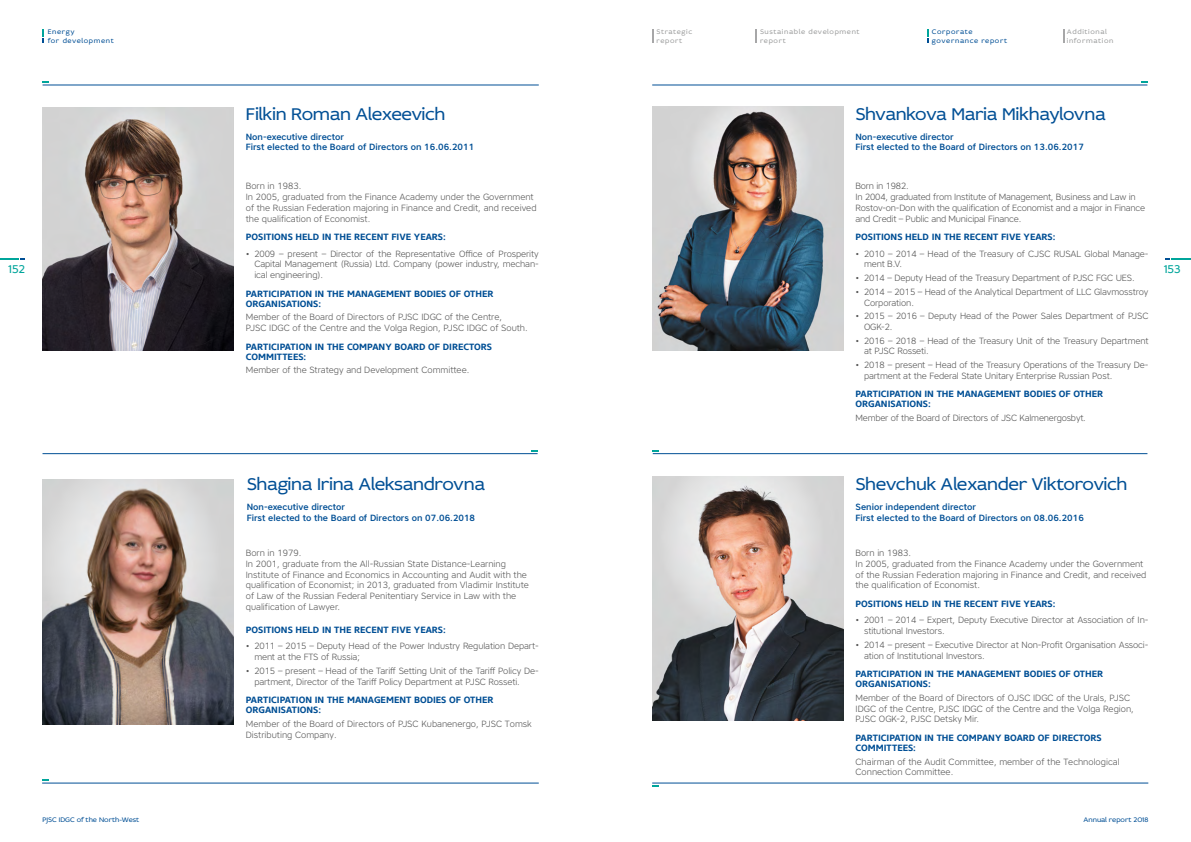
<style>
.page{position:relative;width:1191px;height:842px;background:#fff}
.page>*{position:absolute;margin:0;border:0;box-sizing:border-box;transform-origin:0 0}
.t1{font:18px "Idealist Sans";letter-spacing:-.02em;color:#004f95}
.t2{font:12px "Idealist Sans";letter-spacing:-.005em;color:#00a59b}
.t3{font:300 9px/10.8px "Core Sans A35";letter-spacing:-.01em;color:#565656}
.t4{font:700 9px/10px "Core Sans N65";color:#004f95}
.t5{font:500 9px/10.8px "Core Sans A55";color:#004f95}
.t6{font:7px/8.4px "Idealist Sans";letter-spacing:.09em;color:#9c9d9d}
.t7{font:7px/8.4px "Idealist Sans";letter-spacing:.09em;color:#004f95}
.t8{font:7px "Idealist Sans";color:#004f95}
</style>
<div class="page">
<img style="left:43px;top:108px;width:190px;height:242px">
<img style="left:43px;top:480px;width:190px;height:244px">
<hr style="left:43px;top:85px;width:496px;height:1px;background:#004f95">
<svg style="left:43px;top:81px;width:6px;height:2px"></svg>
<hr style="left:43px;top:453px;width:494px;height:1px;background:#004f95">
<svg style="left:531px;top:450px;width:6px;height:2px"></svg>
<img style="left:652px;top:106px;width:191px;height:244px">
<img style="left:652px;top:476px;width:191px;height:245px">
<hr style="left:652px;top:85px;width:495px;height:1px;background:#004f95">
<svg style="left:1141px;top:81px;width:6px;height:2px"></svg>
<hr style="left:653px;top:453px;width:494px;height:1px;background:#004f95">
<svg style="left:653px;top:450px;width:6px;height:2px"></svg>
<hr style="left:42px;top:783px;width:497px;height:1px;background:#004f95">
<svg style="left:42px;top:779px;width:6px;height:2px"></svg>
<hr style="left:652px;top:783px;width:496px;height:1px;background:#004f95">
<svg style="left:652px;top:785px;width:6px;height:2px"></svg>
<svg style="left:43px;top:29px;width:1px;height:14px"></svg>
<svg style="left:0;top:258px;width:25px;height:2px"></svg>
<hr style="left:1170px;top:258px;width:21px;height:2px;background:#00a59b">
<svg style="left:652px;top:29px;width:2px;height:14px"></svg>
<svg style="left:755px;top:29px;width:1px;height:14px"></svg>
<svg style="left:1063px;top:29px;width:1px;height:14px"></svg>
<svg style="left:927px;top:29px;width:2px;height:14px"></svg>
<p class="t7" style="left:48px;top:27px;width:67px">Energy<br>for development</p>
<h1 class="t1" style="left:246px;top:101px;width:201px">Filkin Roman Alexeevich</h1>
<p class="t5" style="left:246px;top:131px;width:230px">Non-executive director<br>First elected to the Board of Directors on 16.06.2011</p>
<p class="t6" style="left:656px;top:27px;width:37px">Strategic report</p>
<p class="t6" style="left:1067px;top:27px;width:48px">Additional information</p>
<p class="t6" style="left:760px;top:27px;width:101px">Sustainable development report</p>
<p class="t7" style="left:932px;top:27px;width:77px">Corporate governance report</p>
<h1 class="t1" style="left:855px;top:101px;width:252px">Shvankova Maria Mikhaylovna</h1>
<p class="t5" style="left:855px;top:131px;width:230px">Non-executive director<br>First elected to the Board of Directors on 13.06.2017</p>
<p class="t3" style="left:246px;top:181px;width:292px">Born in 1983.<br>In 2005, graduated from the Finance Academy under the Government of the Russian Federation majoring in Finance and Credit, and received the qualification of Economist.</p>
<p class="t4" style="left:246px;top:232px;width:201px">POSITIONS HELD IN THE RECENT FIVE YEARS:</p>
<p class="t3" style="left:254px;top:248px;width:286px;text-align:justify;text-indent:-9px">• 2009 – present – Director of the Representative Office of Prosperity Capital Management (Russia) Ltd. Company (power industry, mechan&shy;ical engineering).</p>
<p class="t4" style="left:246px;top:289px;width:249px">PARTICIPATION IN THE MANAGEMENT BODIES OF OTHER<br>ORGANISATIONS:</p>
<p class="t3" style="left:246px;top:312px;width:283px">Member of the Board of Directors of PJSC IDGC of the Centre,<br>PJSC IDGC of the Centre and the Volga Region, PJSC IDGC of South.</p>
<p class="t4" style="left:246px;top:342px;width:248px">PARTICIPATION IN THE COMPANY BOARD OF DIRECTORS<br>COMMITTEES:</p>
<p class="t3" style="left:246px;top:365px;width:225px">Member of the Strategy and Development Committee.</p>
<p class="t3" style="left:855px;top:181px;width:291px">Born in 1982.<br>In 2004, graduated from Institute of Management, Business and Law in Rostov-on-Don with the qualification of Economist and a major in Finance and Credit – Public and Municipal Finance.</p>
<p class="t4" style="left:855px;top:232px;width:201px">POSITIONS HELD IN THE RECENT FIVE YEARS:</p>
<p class="t3" style="left:864px;top:248px;width:286px;text-indent:-9px">• 2010 – 2014 – Head of the Treasury of CJSC RUSAL Global Manage&shy;ment B.V.</p>
<p class="t3" style="left:855px;top:272px;width:281px">• 2014 – Deputy Head of the Treasury Department of PJSC FGC UES.</p>
<p class="t3" style="left:864px;top:286px;width:286px;text-indent:-9px">• 2014 – 2015 – Head of the Analytical Department of LLC Glavmosstroy<br>Corporation.</p>
<p class="t3" style="left:864px;top:310px;width:286px;text-indent:-9px">• 2015 – 2016 – Deputy Head of the Power Sales Department of PJSC<br>OGK-2.</p>
<p class="t3" style="left:864px;top:335px;width:286px;text-indent:-9px">• 2016 – 2018 – Head of the Treasury Unit of the Treasury Department at PJSC Rosseti.</p>
<p class="t3" style="left:864px;top:359px;width:286px;text-indent:-9px">• 2018 – present – Head of the Treasury Operations of the Treasury De&shy;partment at the Federal State Unitary Enterprise Russian Post.</p>
<p class="t4" style="left:855px;top:389px;width:249px">PARTICIPATION IN THE MANAGEMENT BODIES OF OTHER<br>ORGANISATIONS:</p>
<p class="t3" style="left:855px;top:412px;width:232px">Member of the Board of Directors of JSC Kalmenergosbyt.</p>
<h2 class="t2" style="left:8px;top:261px;width:18px">152</h2>
<h2 class="t2" style="left:1163px;top:261px;width:18px">153</h2>
<h1 class="t1" style="left:247px;top:472px;width:240px">Shagina Irina Aleksandrovna</h1>
<h1 class="t1" style="left:855px;top:472px;width:273px">Shevchuk Alexander Viktorovich</h1>
<p class="t5" style="left:247px;top:501px;width:230px">Non-executive director<br>First elected to the Board of Directors on 07.06.2018</p>
<p class="t5" style="left:855px;top:501px;width:230px">Senior independent director<br>First elected to the Board of Directors on 08.06.2016</p>
<p class="t3" style="left:246px;top:547px;width:285px">Born in 1979.<br>In 2001, graduate from the All-Russian State Distance-Learning Institute of Finance and Economics in Accounting and Audit with the qualification of Economist; in 2013, graduated from Vladimir Institute of Law of the Russian Federal Penitentiary Service in Law with the qualification of Lawyer.</p>
<p class="t4" style="left:246px;top:625px;width:201px">POSITIONS HELD IN THE RECENT FIVE YEARS:</p>
<p class="t3" style="left:254px;top:641px;width:286px;text-indent:-9px">• 2011 – 2015 – Deputy Head of the Power Industry Regulation Depart&shy;ment at the FTS of Russia;</p>
<p class="t3" style="left:254px;top:665px;width:286px;text-indent:-9px">• 2015 – present – Head of the Tariff Setting Unit of the Tariff Policy De&shy;partment, Director of the Tariff Policy Department at PJSC Rosseti.</p>
<p class="t4" style="left:246px;top:695px;width:249px">PARTICIPATION IN THE MANAGEMENT BODIES OF OTHER<br>ORGANISATIONS:</p>
<p class="t3" style="left:246px;top:718px;width:287px">Member of the Board of Directors of PJSC Kubanenergo, PJSC Tomsk<br>Distributing Company.</p>
<p class="t3" style="left:855px;top:547px;width:292px">Born in 1983.<br>In 2005, graduated from the Finance Academy under the Government of the Russian Federation majoring in Finance and Credit, and received the qualification of Economist.</p>
<p class="t4" style="left:855px;top:599px;width:201px">POSITIONS HELD IN THE RECENT FIVE YEARS:</p>
<p class="t3" style="left:864px;top:615px;width:286px;text-indent:-9px">• 2001 – 2014 – Expert, Deputy Executive Director at Association of In&shy;stitutional Investors.</p>
<p class="t3" style="left:864px;top:639px;width:286px;text-indent:-9px">• 2014 – present – Executive Director at Non-Profit Organisation Associ&shy;ation of Institutional Investors.</p>
<p class="t4" style="left:855px;top:669px;width:249px">PARTICIPATION IN THE MANAGEMENT BODIES OF OTHER<br>ORGANISATIONS:</p>
<p class="t3" style="left:855px;top:692px;width:280px">Member of the Board of Directors of OJSC IDGC of the Urals, PJSC<br>IDGC of the Centre, PJSC IDGC of the Centre and the Volga Region,<br>PJSC OGK-2, PJSC Detsky Mir.</p>
<p class="t4" style="left:855px;top:733px;width:248px">PARTICIPATION IN THE COMPANY BOARD OF DIRECTORS<br>COMMITTEES:</p>
<p class="t3" style="left:855px;top:756px;width:266px">Chairman of the Audit Committee, member of the Technological<br>Connection Committee.</p>
<p class="t8" style="left:43px;top:815px;width:98px">PJSC IDGC of the North-West</p>
<p class="t8" style="left:1083px;top:815px;width:66px">Annual report 2018</p>
</div>
